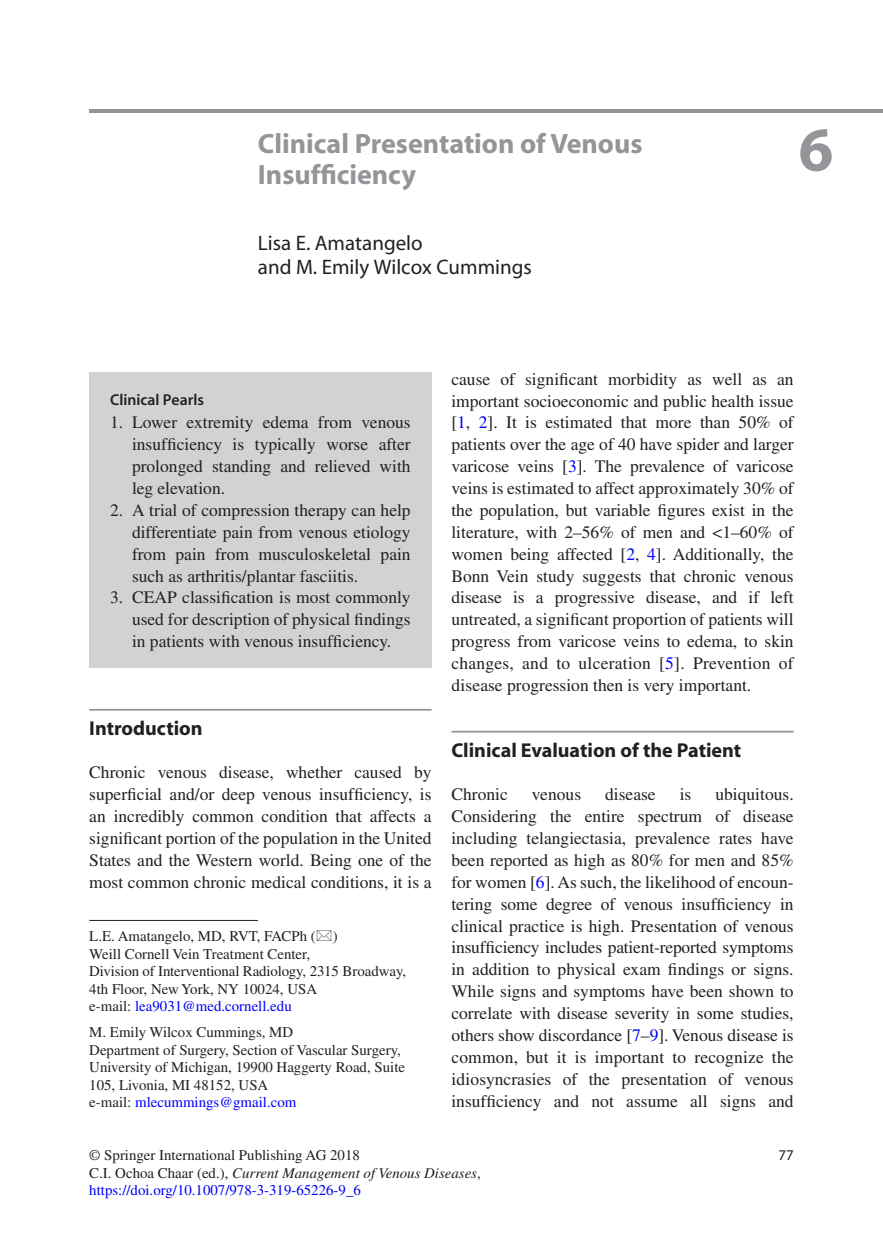
<style>
.page{position:relative;width:883px;height:1260px;background:#fff}
.page>*{position:absolute;margin:0;border:0;box-sizing:border-box;transform-origin:0 0}
.t1{font:700 63px "Btfjfb Myriad";color:#939598}
.t2{font:700 28px/31.5px "Btfjfb Myriad";color:#939598}
.t3{font:21px/24.5px "Hwyrrm Myriad";color:#231f20}
.t4{font:700 20.12px "Btfjfb Myriad";color:#231f20}
.t5{font:17.5px/21.9px "Clxpfw Times";color:#231f20;text-align:justify}
.t6{font:600 15.75px "Dmgnwj Myriad";color:#231f20}
.t7{font:14.88px/17.5px "Clxpfw Times";color:#231f20}
.t8{font:italic 14.88px "Mcnstf Times";color:#231f20}
.t9{font:14.88px "Clxpfw Times";color:#0000fa}
.t10{font:14.88px "Vyvhct Myriad";color:#231f20}
.s1{color:#0000fa}
.s2{font-family:"Clxpfw Times";font-style:normal}
</style>
<div class="page">
<hr style="left:89px;top:109px;width:794px;height:3px;background:#939598">
<hr style="left:89px;top:920px;width:169px;height:1px;background:#231f20">
<div style="left:89px;top:373px;width:343px;height:295px;background:#d1d2d4"></div>
<hr style="left:89px;top:709px;width:343px;height:2px;background:#939598">
<hr style="left:451px;top:731px;width:343px;height:2px;background:#939598">
<h2 class="t2" style="left:258px;top:128px;width:386px">Clinical Presentation of Venous<br>Insufficiency</h2>
<p class="t3" style="left:258px;top:231px;width:275px">Lisa E. Amatangelo<br>and M. Emily Wilcox Cummings</p>
<h1 class="t1" style="left:798px;top:117px;width:36px">6</h1>
<p class="t6" style="left:110px;top:392px;width:95px">Clinical Pearls</p>
<p class="t5" style="left:132px;top:412px;width:280px;text-indent:-22px">1. Lower extremity edema from venous insufficiency is typically worse after prolonged standing and relieved with leg elevation.</p>
<p class="t5" style="left:132px;top:499px;width:280px;text-indent:-22px">2. A trial of compression therapy can help differentiate pain from venous etiology from pain from musculoskeletal pain such as arthritis/plantar fasciitis.</p>
<p class="t5" style="left:132px;top:587px;width:280px;text-indent:-22px">3. CEAP classification is most commonly used for description of physical findings in patients with venous insufficiency.</p>
<p class="t4" style="left:89px;top:718px;width:115px">Introduction</p>
<p class="t5" style="left:89px;top:762px;width:344px">Chronic venous disease, whether caused by superficial and/or deep venous insufficiency, is an incredibly common condition that affects a significant portion of the population in the United States and the Western world. Being one of the most common chronic medical conditions, it is a</p>
<p class="t7" style="left:89px;top:927px;width:318px">L.E. Amatangelo, MD, RVT, FACPh ( )<br>Weill Cornell Vein Treatment Center,<br>Division of Interventional Radiology, 2315 Broadway, 4th Floor, New York, NY 10024, USA<br>e-mail: <span class="s1">lea9031@med.cornell.edu</span></p>
<p class="t7" style="left:89px;top:1024px;width:317px">M. Emily Wilcox Cummings, MD<br>Department of Surgery, Section of Vascular Surgery, University of Michigan, 19900 Haggerty Road, Suite 105, Livonia, MI 48152, USA<br>e-mail: <span class="s1">mlecummings@gmail.com</span></p>
<p class="t5" style="left:451px;top:368px;width:344px">cause of significant morbidity as well as an important socioeconomic and public health issue [<span class="s1">1</span>, <span class="s1">2</span>]. It is estimated that more than 50% of patients over the age of 40 have spider and larger varicose veins [<span class="s1">3</span>]. The prevalence of varicose veins is estimated to affect approximately 30% of the population, but variable figures exist in the literature, with 2–56% of men and &lt;1–60% of women being affected [<span class="s1">2</span>, <span class="s1">4</span>]. Additionally, the Bonn Vein study suggests that chronic venous disease is a progressive disease, and if left untreated, a significant proportion of patients will progress from varicose veins to edema, to skin changes, and to ulceration [<span class="s1">5</span>]. Prevention of disease progression then is very important.</p>
<p class="t4" style="left:451px;top:739px;width:291px">Clinical Evaluation of the Patient</p>
<p class="t5" style="left:451px;top:783px;width:58px">Chronic</p>
<p class="t5" style="left:532px;top:783px;width:51px">venous</p>
<p class="t5" style="left:605px;top:783px;width:52px">disease</p>
<p class="t5" style="left:680px;top:783px;width:13px">is</p>
<p class="t5" style="left:451px;top:783px;width:344px;text-indent:264px">ubiquitous.<br>Considering the entire spectrum of disease including telangiectasia, prevalence rates have been reported as high as 80% for men and 85% for women [<span class="s1">6</span>]. As such, the likelihood of encoun&shy;tering some degree of venous insufficiency in clinical practice is high. Presentation of venous insufficiency includes patient-reported symptoms in addition to physical exam findings or signs.<br>While signs and symptoms have been shown to correlate with disease severity in some studies, others show discordance [<span class="s1">7</span>–<span class="s1">9</span>]. Venous disease is common, but it is important to recognize the idiosyncrasies of the presentation of venous insufficiency and not assume all signs and</p>
<p class="t7" style="left:89px;top:1147px;width:272px">© Springer International Publishing AG 2018</p>
<p class="t10" style="left:778px;top:1148px;width:17px">77</p>
<p class="t8" style="left:89px;top:1165px;width:393px"><span class="s2">C.I. Ochoa Chaar (ed.),</span> Current Management of Venous Diseases<span class="s2">,</span></p>
<p class="t9" style="left:89px;top:1182px;width:273px">https://doi.org/10.1007/978-3-319-65226-9_6</p>
</div>
